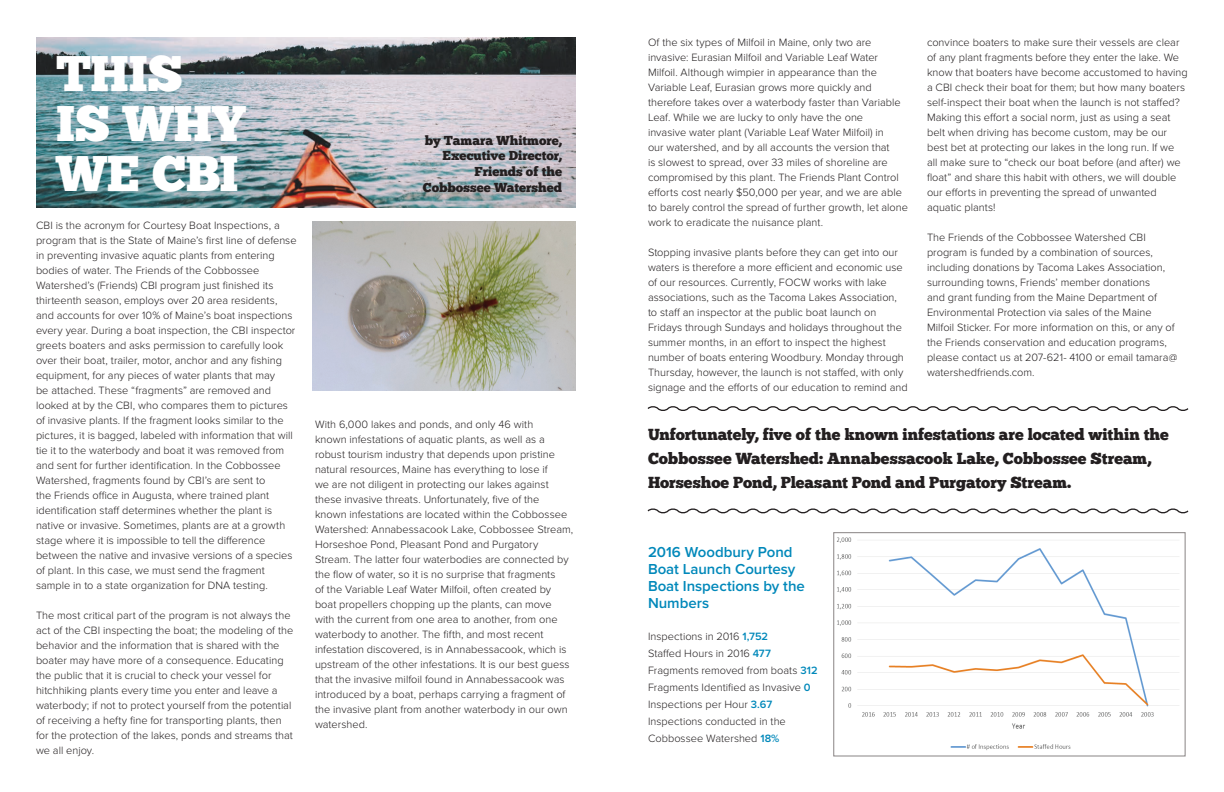
<style>
.page{position:relative;width:1224px;height:792px;background:#fff}
.page>*{position:absolute;margin:0;border:0;box-sizing:border-box;transform-origin:0 0}
.t1{font:50px/50px "Chunk Five";letter-spacing:-.005em;color:#fff}
.t2{font:16px/24px "Chunk Five";color:#231f20}
.t3{font:600 15px/17px "Proxima Nova";letter-spacing:-.005em;color:#0088ba}
.t4{font:13px/15.6px "Chunk Five";color:#231f20;text-align:right}
.t5{font:300 11px/15px "Proxima Nova";color:#231f20}
.s1{font-weight:600;color:#0088ba}
</style>
<div class="page">
<img style="left:36px;top:37px;width:540px;height:170px">
<svg style="left:647px;top:508px;width:542px;height:6px"></svg>
<svg style="left:647px;top:406px;width:542px;height:5px"></svg>
<img style="left:312px;top:222px;width:264px;height:169px">
<img style="left:836px;top:537px;width:343px;height:214px">
<div style="left:833px;top:532px;width:353px;height:224px;border:1px solid #898484"></div>
<h1 class="t1" style="left:56px;top:48px;width:191px">THIS<br>IS WHY<br>WE CBI</h1>
<p class="t5" style="left:36px;top:218px;width:262px">CBI is the acronym for Courtesy Boat Inspections, a program that is the State of Maine’s first line of defense in preventing invasive aquatic plants from entering bodies of water. The Friends of the Cobbossee Watershed’s (Friends) CBI program just finished its thirteenth season, employs over 20 area residents, and accounts for over 10% of Maine’s boat inspections every year. During a boat inspection, the CBI inspector greets boaters and asks permission to carefully look over their boat, trailer, motor, anchor and any fishing equipment, for any pieces of water plants that may<br>be attached. These “fragments” are removed and looked at by the CBI, who compares them to pictures of invasive plants. If the fragment looks similar to the pictures, it is bagged, labeled with information that will tie it to the waterbody and boat it was removed from and sent for further identification. In the Cobbossee Watershed, fragments found by CBI’s are sent to<br>the Friends office in Augusta, where trained plant identification staff determines whether the plant is native or invasive. Sometimes, plants are at a growth stage where it is impossible to tell the difference between the native and invasive versions of a species of plant. In this case, we must send the fragment sample in to a state organization for DNA testing.</p>
<p class="t5" style="left:36px;top:608px;width:259px">The most critical part of the program is not always the act of the CBI inspecting the boat; the modeling of the behavior and the information that is shared with the boater may have more of a consequence. Educating the public that it is crucial to check your vessel for hitchhiking plants every time you enter and leave a waterbody; if not to protect yourself from the potential of receiving a hefty fine for transporting plants, then for the protection of the lakes, ponds and streams that we all enjoy.</p>
<p class="t4" style="left:423px;top:132px;width:141px">by Tamara Whitmore,<br>Executive Director,<br>Friends of the<br>Cobbossee Watershed</p>
<p class="t5" style="left:315px;top:417px;width:260px">With 6,000 lakes and ponds, and only 46 with<br>known infestations of aquatic plants, as well as a robust tourism industry that depends upon pristine natural resources, Maine has everything to lose if<br>we are not diligent in protecting our lakes against these invasive threats. Unfortunately, five of the known infestations are located within the Cobbossee Watershed: Annabessacook Lake, Cobbossee Stream, Horseshoe Pond, Pleasant Pond and Purgatory Stream. The latter four waterbodies are connected by the flow of water, so it is no surprise that fragments<br>of the Variable Leaf Water Milfoil, often created by boat propellers chopping up the plants, can move with the current from one area to another, from one waterbody to another. The fifth, and most recent infestation discovered, is in Annabessacook, which is upstream of the other infestations. It is our best guess that the invasive milfoil found in Annabessacook was introduced by a boat, perhaps carrying a fragment of the invasive plant from another waterbody in our own watershed.</p>
<p class="t5" style="left:648px;top:35px;width:262px">Of the six types of Milfoil in Maine, only two are invasive: Eurasian Milfoil and Variable Leaf Water Milfoil. Although wimpier in appearance than the Variable Leaf, Eurasian grows more quickly and therefore takes over a waterbody faster than Variable Leaf. While we are lucky to only have the one<br>invasive water plant (Variable Leaf Water Milfoil) in<br>our watershed, and by all accounts the version that<br>is slowest to spread, over 33 miles of shoreline are compromised by this plant. The Friends Plant Control efforts cost nearly $50,000 per year, and we are able to barely control the spread of further growth, let alone work to eradicate the nuisance plant.</p>
<p class="t5" style="left:648px;top:245px;width:261px">Stopping invasive plants before they can get into our waters is therefore a more efficient and economic use of our resources. Currently, FOCW works with lake associations, such as the Tacoma Lakes Association, to staff an inspector at the public boat launch on Fridays through Sundays and holidays throughout the summer months, in an effort to inspect the highest number of boats entering Woodbury. Monday through Thursday, however, the launch is not staffed, with only signage and the efforts of our education to remind and</p>
<p class="t5" style="left:927px;top:35px;width:262px">convince boaters to make sure their vessels are clear of any plant fragments before they enter the lake. We know that boaters have become accustomed to having a CBI check their boat for them; but how many boaters self-inspect their boat when the launch is not staffed?<br>Making this effort a social norm, just as using a seat belt when driving has become custom, may be our best bet at protecting our lakes in the long run. If we<br>all make sure to “check our boat before (and after) we float” and share this habit with others, we will double our efforts in preventing the spread of unwanted aquatic plants!</p>
<p class="t5" style="left:927px;top:230px;width:252px">The Friends of the Cobbossee Watershed CBI program is funded by a combination of sources, including donations by Tacoma Lakes Association, surrounding towns, Friends’ member donations<br>and grant funding from the Maine Department of Environmental Protection via sales of the Maine Milfoil Sticker. For more information on this, or any of the Friends conservation and education programs, please contact us at 207-621- 4100 or email tamara@ watershedfriends.com.</p>
<h2 class="t2" style="left:648px;top:422px;width:522px">Unfortunately, five of the known infestations are located within the<br>Cobbossee Watershed: Annabessacook Lake, Cobbossee Stream,<br>Horseshoe Pond, Pleasant Pond and Purgatory Stream.</h2>
<h3 class="t3" style="left:648px;top:544px;width:158px">2016 Woodbury Pond<br>Boat Launch Courtesy<br>Boat Inspections by the<br>Numbers</h3>
<p class="t5" style="left:648px;top:628px;width:171px;line-height:17px">Inspections in 2016 <span class="s1">1,752<br></span>Staffed Hours in 2016 <span class="s1">477<br></span>Fragments removed from boats <span class="s1">312<br></span>Fragments Identified as Invasive <span class="s1">0<br></span>Inspections per Hour <span class="s1">3.67<br></span>Inspections conducted in the<br>Cobbossee Watershed <span class="s1">18%</span></p>
</div>
